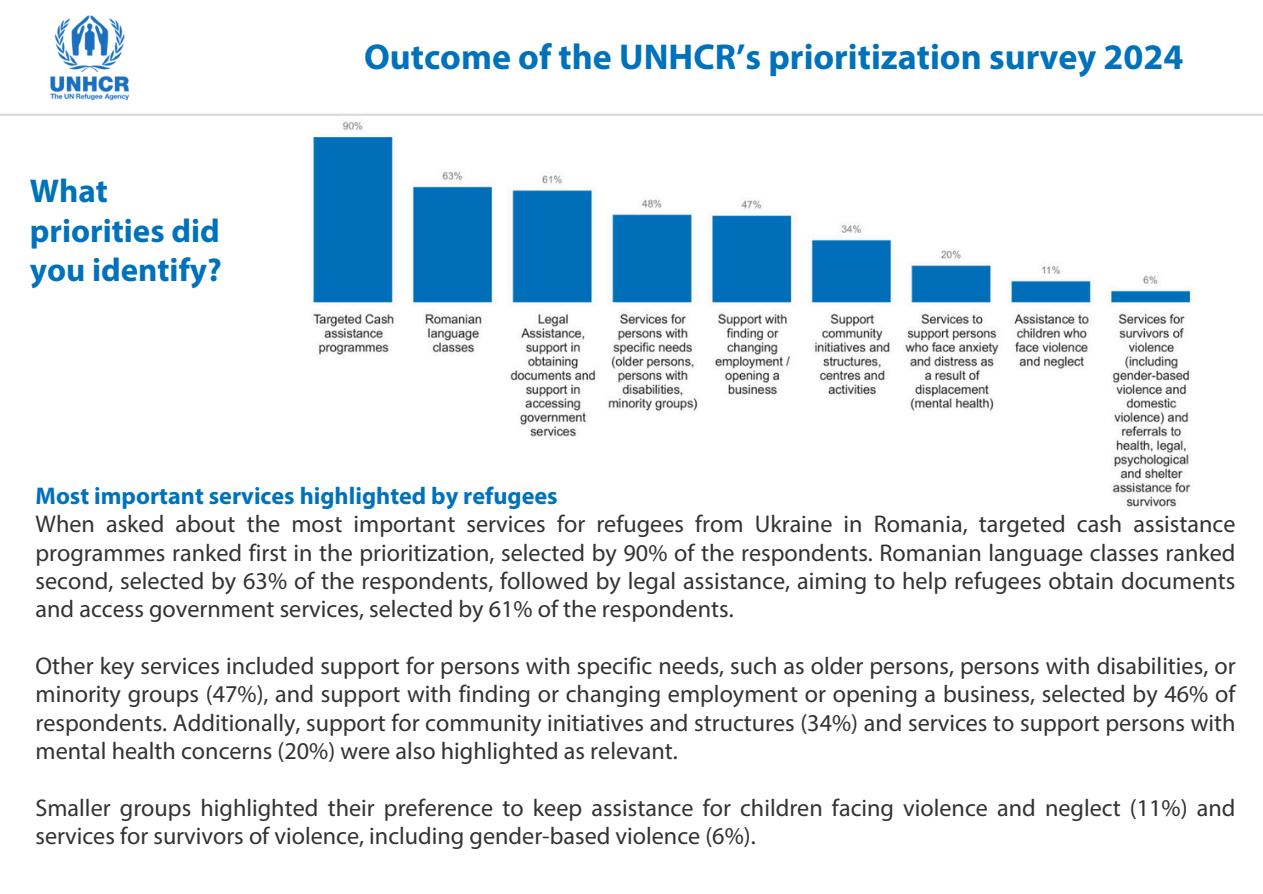
<style>
.page{position:relative;width:1263px;height:894px;background:#fff}
.page>*{position:absolute;margin:0;border:0;box-sizing:border-box;transform-origin:0 0}
.t1{font:700 36px "Myriad Pro";color:#0072bc}
.t2{font:700 33px/39.3px "Myriad Pro";color:#0072bc}
.t3{font:24.15px/28.3px "Myriad Pro";color:#333;text-align:justify}
.t4{font:700 24.15px "Myriad Pro";color:#0072bc}
</style>
<div class="page">
<img style="left:245px;top:113px;width:978px;height:394px">
<hr style="left:0;top:114px;width:1263px;height:2px;background:#d9d9d9">
<img style="left:36px;top:15px;width:108px;height:99px">
<h1 class="t2" style="left:30px;top:174px;width:193px">What priorities did you identify?</h1>
<p class="t1" style="left:364px;top:42px;width:821px">Outcome of the UNHCR’s prioritization survey 2024</p>
<p class="t4" style="left:36px;top:485px;width:524px">Most important services highlighted by refugees</p>
<p class="t3" style="left:36px;top:512px;width:1201px">When asked about the most important services for refugees from Ukraine in Romania, targeted cash assistance programmes ranked first in the prioritization, selected by 90% of the respondents. Romanian language classes ranked second, selected by 63% of the respondents, followed by legal assistance, aiming to help refugees obtain documents and access government services, selected by 61% of the respondents.</p>
<h1 class="t3" style="left:36px;top:653px;width:1201px">Other key services included support for persons with specific needs, such as older persons, persons with disabilities, or minority groups (47%), and support with finding or changing employment or opening a business, selected by 46% of respondents. Additionally, support for community initiatives and structures (34%) and services to support persons with mental health concerns (20%) were also highlighted as relevant.</h1>
<p class="t3" style="left:36px;top:795px;width:1201px">Smaller groups highlighted their preference to keep assistance for children facing violence and neglect (11%) and services for survivors of violence, including gender-based violence (6%).</p>
</div>
